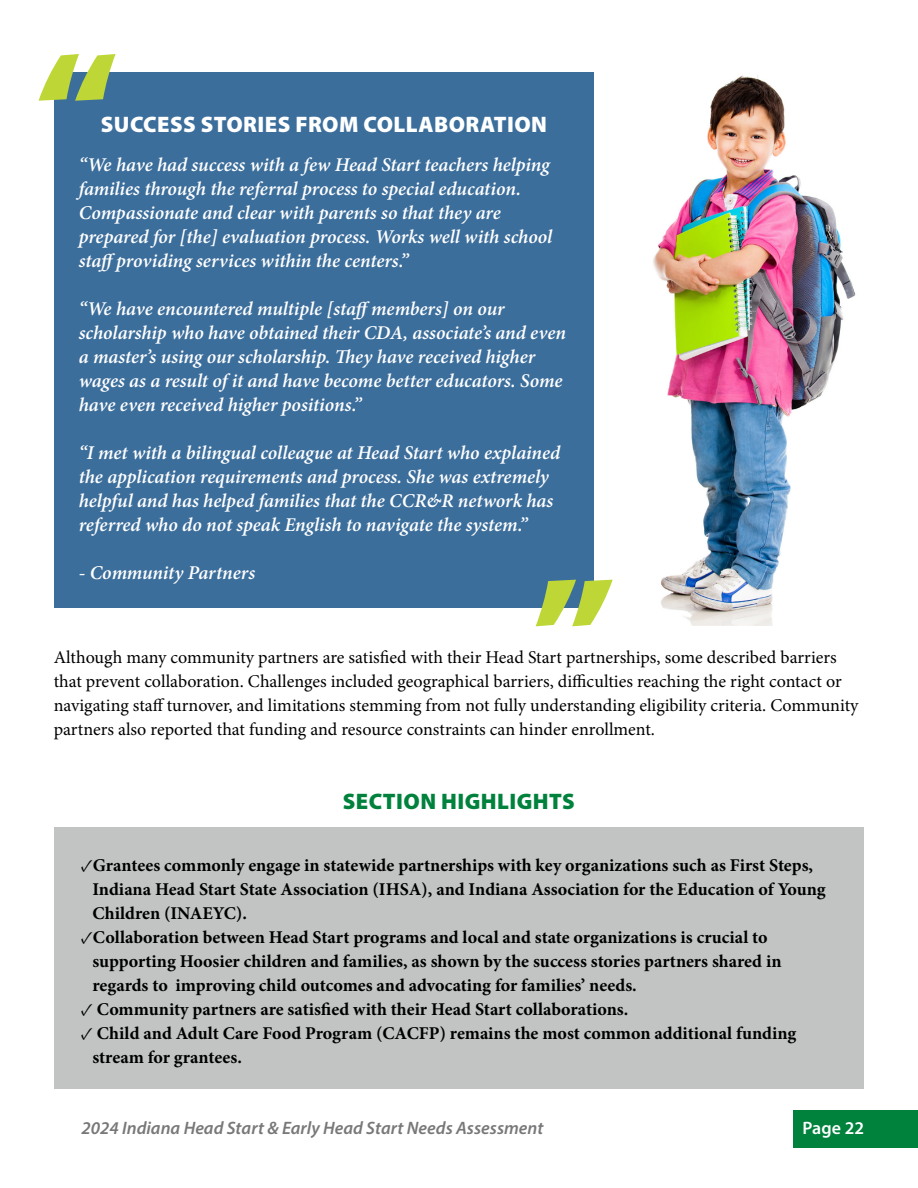
<style>
.page{position:relative;width:918px;height:1188px;background:#fff}
.page>*{position:absolute;margin:0;border:0;box-sizing:border-box;transform-origin:0 0}
.t1{font:900 22.5px "Myriad Pro";letter-spacing:.02em;color:#fff}
.t2{font:900 22.5px "Myriad Pro";letter-spacing:.02em;color:#00823d}
.t3{font:italic 600 19.5px/24px "Minion Pro";letter-spacing:-.005em;color:#fff}
.t4{font:700 18px/24px "Minion Pro";color:#000}
.t5{font:18px/24px "Minion Pro";color:#000}
.t6{font:italic 600 18px "Myriad Pro";color:#78787a}
.t7{font:600 18px "Myriad Pro";color:#fff}
</style>
<div class="page">
<div style="left:794px;top:1111px;width:124px;height:37px;background:#00823d"></div>
<div style="left:54px;top:72px;width:540px;height:536px;background:#3c6e9c"></div>
<svg style="left:39px;top:54px;width:77px;height:47px"></svg>
<svg style="left:536px;top:580px;width:77px;height:46px"></svg>
<div style="left:54px;top:827px;width:810px;height:262px;background:#c2c4c4"></div>
<img style="left:653px;top:75px;width:203px;height:550px">
<h3 class="t1" style="left:101px;top:109px;width:448px">SUCCESS STORIES FROM COLLABORATION</h3>
<p class="t3" style="left:79px;top:153px;width:475px">“We have had success with a few Head Start teachers helping families through the referral process to special education.<br>Compassionate and clear with parents so that they are prepared for [the] evaluation process. Works well with school staff providing services within the centers.”</p>
<p class="t3" style="left:79px;top:297px;width:489px">“We have encountered multiple [staff members] on our scholarship who have obtained their CDA, associate’s and even a master’s using our scholarship. They have received higher wages as a result of it and have become better educators. Some have even received higher positions.”</p>
<p class="t3" style="left:79px;top:441px;width:483px">“I met with a bilingual colleague at Head Start who explained the application requirements and process. She was extremely helpful and has helped families that the CCR&amp;R network has referred who do not speak English to navigate the system.”</p>
<p class="t3" style="left:79px;top:561px;width:178px">- Community Partners</p>
<p class="t5" style="left:54px;top:645px;width:806px">Although many community partners are satisfied with their Head Start partnerships, some described barriers that prevent collaboration. Challenges included geographical barriers, difficulties reaching the right contact or navigating staff turnover, and limitations stemming from not fully understanding eligibility criteria. Community partners also reported that funding and resource constraints can hinder enrollment.</p>
<h3 class="t2" style="left:343px;top:786px;width:234px">SECTION HIGHLIGHTS</h3>
<p class="t4" style="left:92px;top:853px;width:735px;text-indent:-12px">✓Grantees commonly engage in statewide partnerships with key organizations such as First Steps,<br>Indiana Head Start State Association (IHSA), and Indiana Association for the Education of Young<br>Children (INAEYC).</p>
<p class="t4" style="left:92px;top:925px;width:691px;text-indent:-12px">✓Collaboration between Head Start programs and local and state organizations is crucial to supporting Hoosier children and families, as shown by the success stories partners shared in regards to improving child outcomes and advocating for families’ needs.</p>
<p class="t4" style="left:81px;top:997px;width:549px">✓ Community partners are satisfied with their Head Start collaborations.</p>
<p class="t4" style="left:92px;top:1021px;width:705px;text-indent:-12px">✓ Child and Adult Care Food Program (CACFP) remains the most common additional funding stream for grantees.</p>
<p class="t6" style="left:82px;top:1117px;width:463px">2024 Indiana Head Start &amp; Early Head Start Needs Assessment</p>
<p class="t7" style="left:802px;top:1116px;width:63px">Page 22</p>
</div>
